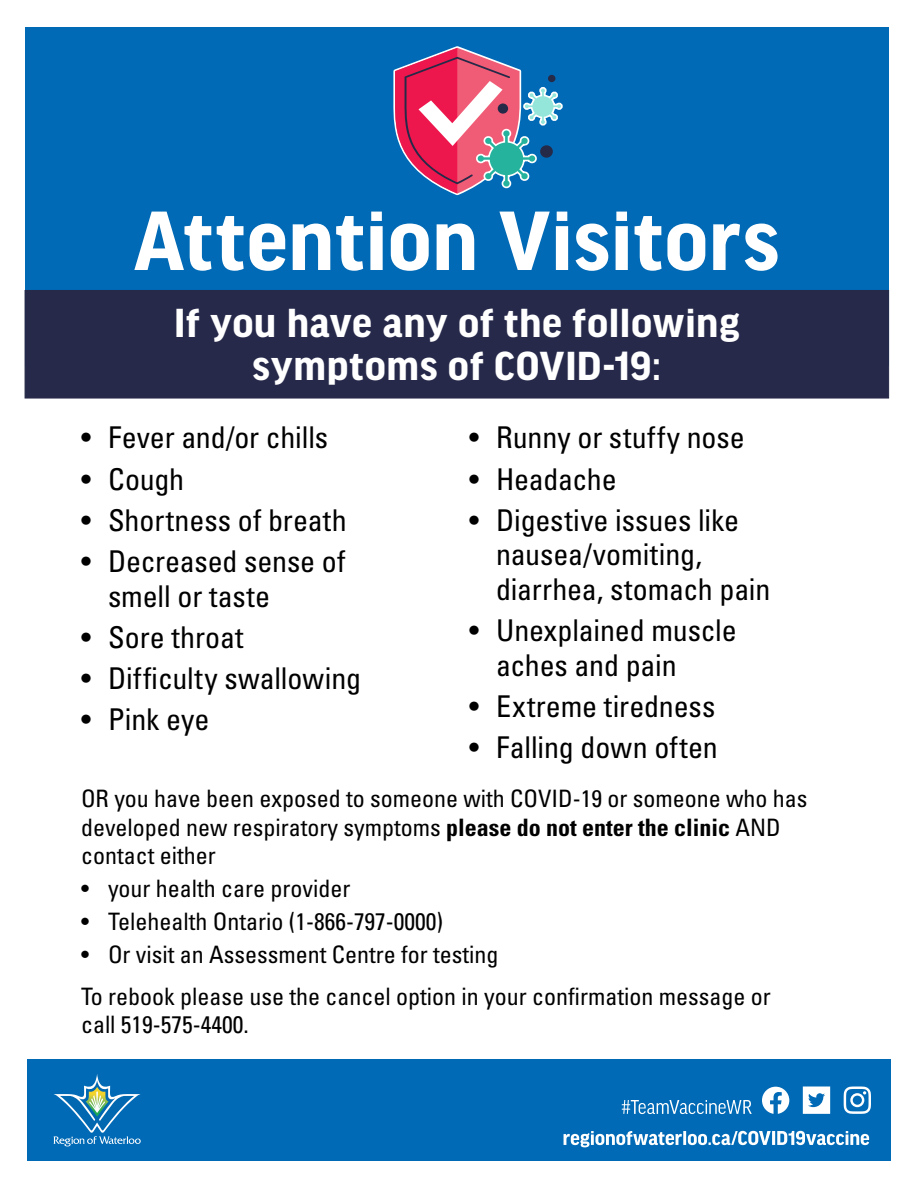
<style>
.page{position:relative;width:918px;height:1188px;background:#fff}
.page>*{position:absolute;margin:0;border:0;box-sizing:border-box;transform-origin:0 0}
.t1{font:700 43.2px/43.2px "Good Headline Pro";letter-spacing:.015em;color:#fff;text-align:center}
.t2{font:condensed 30px/34.5px "Univers LT Std";letter-spacing:-.005em;color:#000}
.t3{font:condensed 24px/28.5px "Univers LT Std";color:#000}
.s1{font-weight:700}
</style>
<div class="page">
<div style="left:25px;top:27px;width:864px;height:339px;background:#006ab6"></div>
<div style="left:25px;top:290px;width:864px;height:108px;background:#26294a"></div>
<svg style="left:393px;top:46px;width:170px;height:150px"></svg>
<div style="left:498px;top:103px;width:10px;height:11px;background:#262a49;border-radius:50%"></div>
<svg style="left:134px;top:212px;width:644px;height:59px"></svg>
<div style="left:27px;top:1060px;width:864px;height:101px;background:#006ab6"></div>
<svg style="left:53px;top:1074px;width:88px;height:72px"></svg>
<svg style="left:622px;top:1100px;width:130px;height:14px"></svg>
<svg style="left:762px;top:1087px;width:27px;height:27px"></svg>
<svg style="left:803px;top:1087px;width:27px;height:27px"></svg>
<svg style="left:844px;top:1087px;width:27px;height:27px"></svg>
<svg style="left:564px;top:1131px;width:305px;height:16px"></svg>
<h1 class="t1" style="left:174px;top:303px;width:567px">If you have any of the following symptoms of COVID-19:</h1>
<p class="t2" style="left:469px;top:420px;width:277px">• Runny or stuffy nose</p>
<p class="t2" style="left:469px;top:461px;width:149px">• Headache</p>
<p class="t2" style="left:496px;top:503px;width:276px;text-indent:-27px">• Digestive issues like nausea/vomiting, diarrhea, stomach pain</p>
<p class="t2" style="left:496px;top:613px;width:242px;text-indent:-27px">• Unexplained muscle aches and pain</p>
<p class="t2" style="left:469px;top:689px;width:248px">• Extreme tiredness</p>
<p class="t2" style="left:469px;top:730px;width:250px">• Falling down often</p>
<p class="t3" style="left:81px;top:784px;width:728px">OR you have been exposed to someone with COVID-19 or someone who has developed new respiratory symptoms <span class="s1">please do not enter the clinic</span> AND contact either</p>
<p class="t3" style="left:81px;top:874px;width:271px">• your health care provider</p>
<p class="t3" style="left:81px;top:907px;width:364px">• Telehealth Ontario (1-866-797-0000)</p>
<p class="t3" style="left:81px;top:933px;width:691px;line-height:42px">• Or visit an Assessment Centre for testing<br>To rebook please use the cancel option in your confirmation message or</p>
<p class="t3" style="left:81px;top:1010px;width:169px">call 519-575-4400.</p>
<p class="t2" style="left:81px;top:420px;width:249px">• Fever and/or chills</p>
<p class="t2" style="left:81px;top:461px;width:105px">• Cough</p>
<p class="t2" style="left:81px;top:503px;width:267px">• Shortness of breath</p>
<p class="t2" style="left:108px;top:544px;width:239px;text-indent:-27px">• Decreased sense of smell or taste</p>
<p class="t2" style="left:81px;top:620px;width:164px">• Sore throat</p>
<p class="t2" style="left:81px;top:661px;width:282px">• Difficulty swallowing</p>
<p class="t2" style="left:81px;top:702px;width:130px">• Pink eye</p>
</div>
